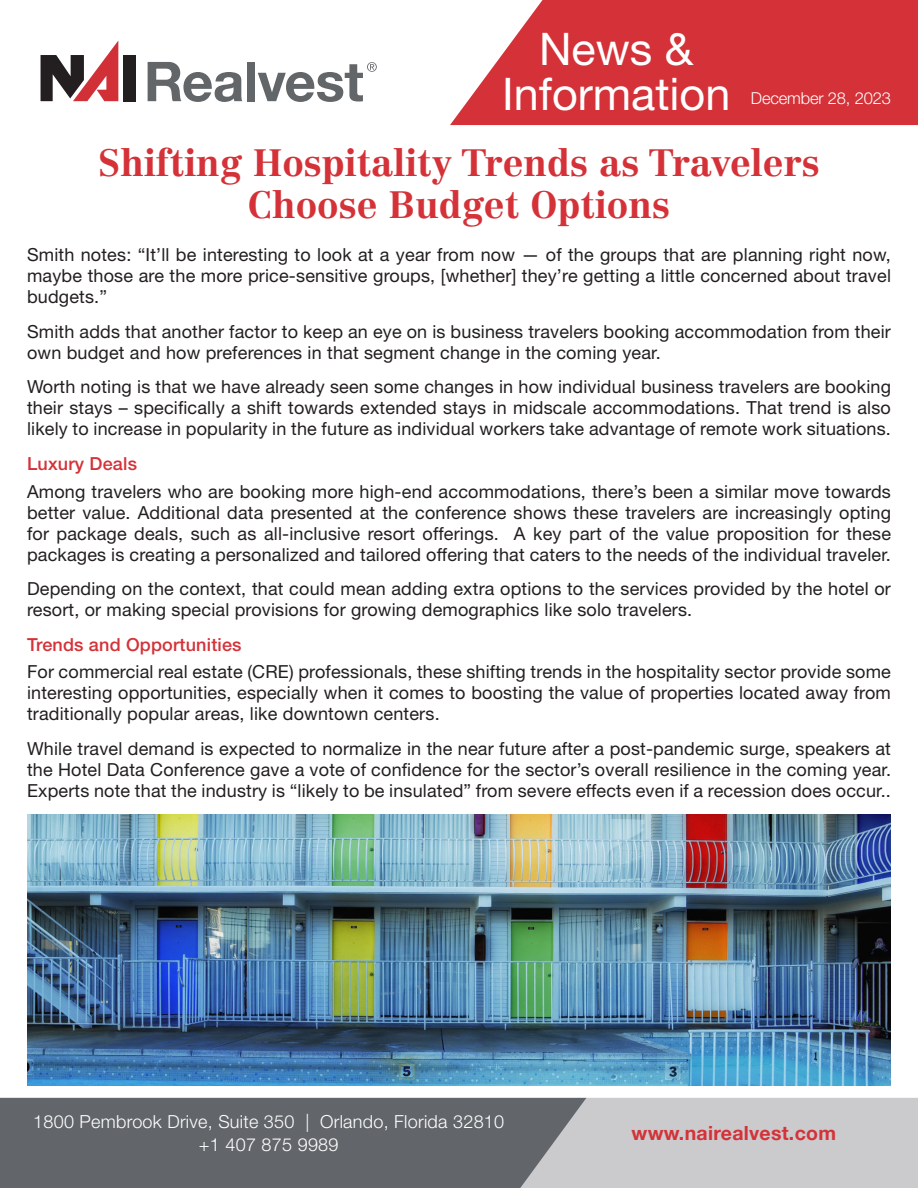
<style>
.page{position:relative;width:918px;height:1188px;background:#fff}
.page>*{position:absolute;margin:0;border:0;box-sizing:border-box;transform-origin:0 0}
.t1{font:45px/45px "Helvetica Neue LT Std";color:#fff;text-align:center}
.t2{font:700 37.5px/42px "Centennial LT Std";color:#d43238;text-align:center}
.t3{font:700 19.5px "Helvetica Neue";letter-spacing:.015em;color:#d43238}
.t4{font:18px/21px "Helvetica Neue LT Std";letter-spacing:.01em;color:#231f20;text-align:justify}
.t5{font:300 18px/22.5px "Helvetica Neue LT Std";letter-spacing:.015em;color:#fff;text-align:center}
.t6{font:500 18px "Helvetica Neue LT Std";letter-spacing:.01em;color:#d43238}
.t7{font:300 16.5px "Helvetica Neue LT Std";letter-spacing:-.01em;color:#fff}
</style>
<div class="page">
<div style="left:586px;top:1098px;width:332px;height:90px;background:#cbcbcd"></div>
<div style="left:0;top:1098px;width:586px;height:90px;background:#62656a"></div>
<svg style="left:450px;top:0;width:468px;height:125px;background:#d8464b"></svg>
<div style="left:123px;top:55px;width:12px;height:46px;background:#231f20"></div>
<svg style="left:41px;top:41px;width:77px;height:60px"></svg>
<svg style="left:148px;top:62px;width:94px;height:40px"></svg>
<div style="left:247px;top:62px;width:8px;height:39px;background:#636669"></div>
<svg style="left:258px;top:62px;width:119px;height:40px"></svg>
<img style="left:27px;top:814px;width:864px;height:271px">
<h1 class="t1" style="left:502px;top:26px;width:230px">News &amp;<br>Information</h1>
<p class="t7" style="left:751px;top:88px;width:142px">December 28, 2023</p>
<p class="t2" style="left:98px;top:142px;width:723px">Shifting Hospitality Trends as Travelers<br>Choose Budget Options</p>
<p class="t4" style="left:27px;top:244px;width:865px">Smith notes: “It’ll be interesting to look at a year from now — of the groups that are planning right now, maybe those are the more price-sensitive groups, [whether] they’re getting a little concerned about travel budgets.”</p>
<p class="t4" style="left:27px;top:321px;width:865px">Smith adds that another factor to keep an eye on is business travelers booking accommodation from their own budget and how preferences in that segment change in the coming year.</p>
<p class="t4" style="left:27px;top:376px;width:866px">Worth noting is that we have already seen some changes in how individual business travelers are booking their stays – specifically a shift towards extended stays in midscale accommodations. That trend is also likely to increase in popularity in the future as individual workers take advantage of remote work situations.</p>
<p class="t6" style="left:27px;top:453px;width:112px">Luxury Deals</p>
<p class="t4" style="left:27px;top:480px;width:866px">Among travelers who are booking more high-end accommodations, there’s been a similar move towards better value. Additional data presented at the conference shows these travelers are increasingly opting for package deals, such as all-inclusive resort offerings. A key part of the value proposition for these packages is creating a personalized and tailored offering that caters to the needs of the individual traveler.</p>
<p class="t4" style="left:27px;top:578px;width:865px">Depending on the context, that could mean adding extra options to the services provided by the hotel or resort, or making special provisions for growing demographics like solo travelers.</p>
<p class="t6" style="left:27px;top:633px;width:216px">Trends and Opportunities</p>
<p class="t4" style="left:27px;top:661px;width:865px">For commercial real estate (CRE) professionals, these shifting trends in the hospitality sector provide some interesting opportunities, especially when it comes to boosting the value of properties located away from traditionally popular areas, like downtown centers.</p>
<p class="t4" style="left:27px;top:738px;width:866px">While travel demand is expected to normalize in the near future after a post-pandemic surge, speakers at the Hotel Data Conference gave a vote of confidence for the sector’s overall resilience in the coming year.<br>Experts note that the industry is “likely to be insulated” from severe effects even if a recession does occur..</p>
<p class="t5" style="left:33px;top:1110px;width:473px">1800 Pembrook Drive, Suite 350 | Orlando, Florida 32810 +1 407 875 9989</p>
<p class="t3" style="left:632px;top:1118px;width:206px">www.nairealvest.com</p>
</div>
